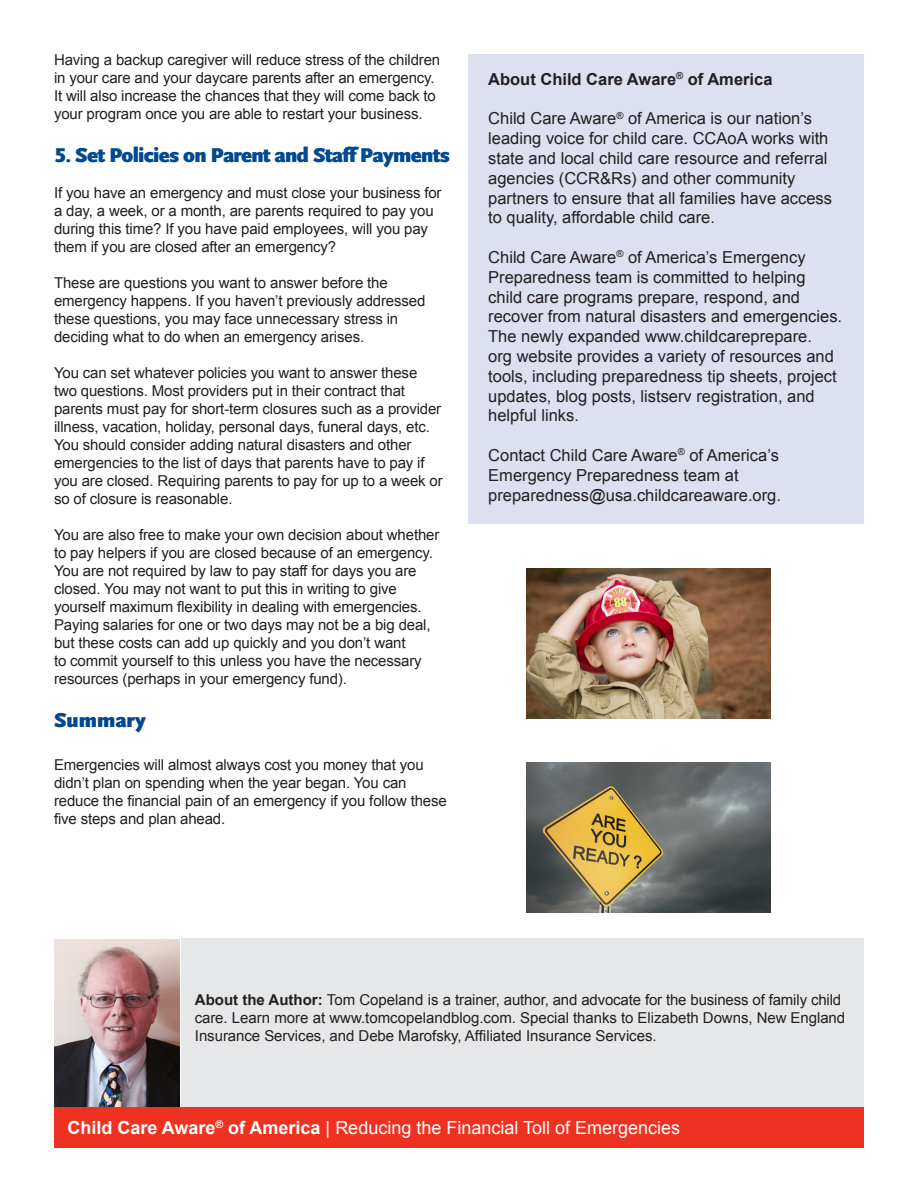
<style>
.page{position:relative;width:918px;height:1188px;background:#fff}
.page>*{position:absolute;margin:0;border:0;box-sizing:border-box;transform-origin:0 0}
.S1{font:900 21px "Scala Sans Offc";letter-spacing:-.035em;color:#014990}
.S1-2{font:900 21px "Scala Sans Offc";color:#014990}
.t1{font:18px "Arial";color:#fff}
.Body_Text{font:16.5px/19.8px "Arial";color:#231f20}
.Body_Text-2{font:700 16.5px "Arial";color:#231f20}
.Body_Text-3{font:15px/18px "Arial";letter-spacing:-.01em;color:#231f20}
.Bullet_Text{font:15px/18px "Arial";letter-spacing:-.01em;color:#231f20}
.s1{font-weight:700}
</style>
<div class="page">
<div style="left:54px;top:1107px;width:810px;height:41px;background:#ef3122"></div>
<div style="left:181px;top:939px;width:683px;height:168px;background:#e6e7e9"></div>
<img style="left:526px;top:763px;width:244px;height:149px">
<img style="left:526px;top:568px;width:244px;height:150px">
<img style="left:54px;top:940px;width:126px;height:167px">
<div style="left:468px;top:54px;width:396px;height:470px;background:#dde1ef"></div>
<p class="Bullet_Text" style="left:54px;top:51px;width:388px">Having a backup caregiver will reduce stress of the children in your care and your daycare parents after an emergency.<br>It will also increase the chances that they will come back to your program once you are able to restart your business.</p>
<p class="S1" style="left:54px;top:143px;width:398px">5. Set Policies on Parent and Staff Payments</p>
<p class="Body_Text-3" style="left:54px;top:184px;width:389px">If you have an emergency and must close your business for a day, a week, or a month, are parents required to pay you during this time? If you have paid employees, will you pay them if you are closed after an emergency?</p>
<p class="Body_Text-3" style="left:54px;top:274px;width:373px">These are questions you want to answer before the emergency happens. If you haven’t previously addressed these questions, you may face unnecessary stress in deciding what to do when an emergency arises.</p>
<p class="Body_Text-3" style="left:54px;top:364px;width:390px">You can set whatever policies you want to answer these two questions. Most providers put in their contract that parents must pay for short-term closures such as a provider illness, vacation, holiday, personal days, funeral days, etc.<br>You should consider adding natural disasters and other emergencies to the list of days that parents have to pay if you are closed. Requiring parents to pay for up to a week or so of closure is reasonable.</p>
<p class="Body_Text-3" style="left:54px;top:526px;width:387px">You are also free to make your own decision about whether to pay helpers if you are closed because of an emergency.<br>You are not required by law to pay staff for days you are closed. You may not want to put this in writing to give yourself maximum flexibility in dealing with emergencies.<br>Paying salaries for one or two days may not be a big deal, but these costs can add up quickly and you don’t want<br>to commit yourself to this unless you have the necessary resources (perhaps in your emergency fund).</p>
<p class="S1-2" style="left:54px;top:708px;width:94px">Summary</p>
<p class="Bullet_Text" style="left:54px;top:756px;width:394px">Emergencies will almost always cost you money that you didn’t plan on spending when the year began. You can reduce the financial pain of an emergency if you follow these five steps and plan ahead.</p>
<p class="Body_Text-2" style="left:488px;top:68px;width:286px">About Child Care Aware<sup>®</sup> of America</p>
<p class="Body_Text" style="left:488px;top:109px;width:345px">Child Care Aware<sup>®</sup> of America is our nation’s leading voice for child care. CCAoA works with state and local child care resource and referral agencies (CCR&amp;Rs) and other community partners to ensure that all families have access to quality, affordable child care.</p>
<p class="Body_Text" style="left:488px;top:247px;width:355px">Child Care Aware<sup>®</sup> of America’s Emergency Preparedness team is committed to helping child care programs prepare, respond, and recover from natural disasters and emergencies.<br>The newly expanded www.childcareprepare.<br>org website provides a variety of resources and tools, including preparedness tip sheets, project updates, blog posts, listserv registration, and helpful links.</p>
<p class="Body_Text" style="left:488px;top:445px;width:294px">Contact Child Care Aware<sup>®</sup> of America’s<br>Emergency Preparedness team at preparedness@usa.childcareaware.org.</p>
<p class="Body_Text-3" style="left:195px;top:990px;width:652px"><span class="s1">About the Author:</span> Tom Copeland is a trainer, author, and advocate for the business of family child care. Learn more at www.tomcopelandblog.com. Special thanks to Elizabeth Downs, New England<br>Insurance Services, and Debe Marofsky, Affiliated Insurance Services.</p>
<p class="t1" style="left:68px;top:1115px;width:614px"><span class="s1">Child Care Aware</span><sup>®</sup> <span class="s1">of America</span> | Reducing the Financial Toll of Emergencies</p>
</div>
